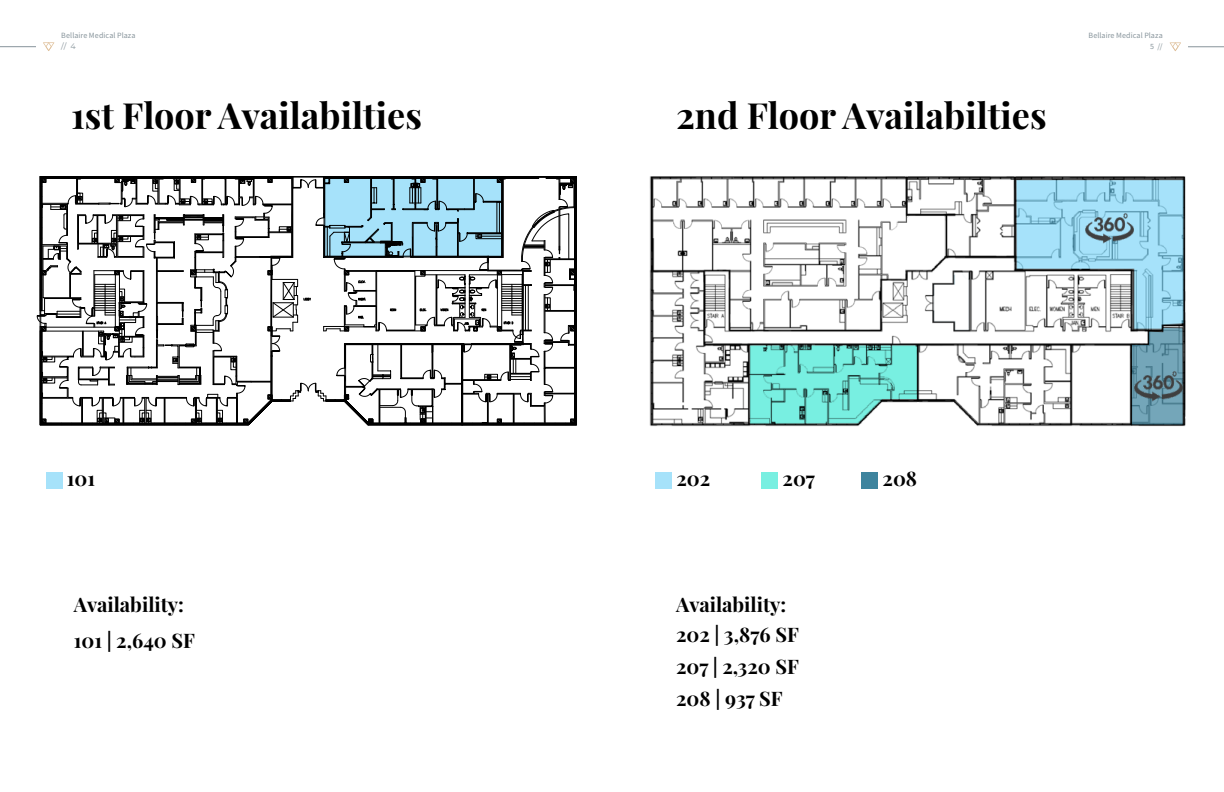
<style>
.page{position:relative;width:1224px;height:792px;background:#fff}
.page>*{position:absolute;margin:0;border:0;box-sizing:border-box;transform-origin:0 0}
.t1{font:700 36px "Playfair Display";color:#000}
.t2{font:700 20px/30px "Playfair Display";color:#000}
.t3{font:8px/11px "Source Sans Pro";letter-spacing:.01em;color:#87949b;text-align:right}
.t4{font:8px "Montserrat";color:#87949b}
</style>
<div class="page">
<img style="left:649px;top:176px;width:537px;height:251px">
<svg style="left:37px;top:176px;width:540px;height:250px"></svg>
<svg style="left:748px;top:344px;width:171px;height:81px;background:#75d4c9"></svg>
<hr style="left:0;top:46px;width:36px;height:1px;background:#87949b">
<svg style="left:43px;top:42px;width:11px;height:9px"></svg>
<hr style="left:1188px;top:47px;width:36px;height:1px;background:#87949b">
<svg style="left:1170px;top:42px;width:11px;height:9px"></svg>
<svg style="left:1130px;top:326px;width:54px;height:100px;background:#6e93a1"></svg>
<img style="left:1083px;top:199px;width:54px;height:54px">
<img style="left:1131px;top:358px;width:54px;height:54px">
<div style="left:656px;top:473px;width:16px;height:16px;background:#a6e2fa"></div>
<div style="left:762px;top:473px;width:16px;height:16px;background:#78efe1"></div>
<div style="left:862px;top:473px;width:16px;height:16px;background:#3e849e"></div>
<div style="left:46px;top:473px;width:16px;height:16px;background:#a6e2fa"></div>
<p class="t3" style="left:61px;top:29px;width:76px">Bellaire Medical Plaza</p>
<p class="t4" style="left:61px;top:40px;width:16px">// 4</p>
<h1 class="t1" style="left:71px;top:93px;width:352px">1st Floor Availabilties</h1>
<h1 class="t1" style="left:676px;top:93px;width:372px">2nd Floor Availabilties</h1>
<p class="t3" style="left:1089px;top:30px;width:76px">Bellaire Medical Plaza<br>5 //</p>
<p class="t2" style="left:67px;top:463px;width:30px">101</p>
<p class="t2" style="left:676px;top:463px;width:35px">202</p>
<p class="t2" style="left:783px;top:463px;width:34px">207</p>
<p class="t2" style="left:883px;top:463px;width:36px">208</p>
<p class="t2" style="left:74px;top:587px;width:123px;line-height:36px">Availability:<br>101 | 2,640 SF</p>
<p class="t2" style="left:676px;top:590px;width:124px">Availability:<br>202 | 3,876 SF</p>
<p class="t2" style="left:676px;top:651px;width:124px;line-height:32px">207 | 2,320 SF<br>208 | 937 SF</p>
</div>
